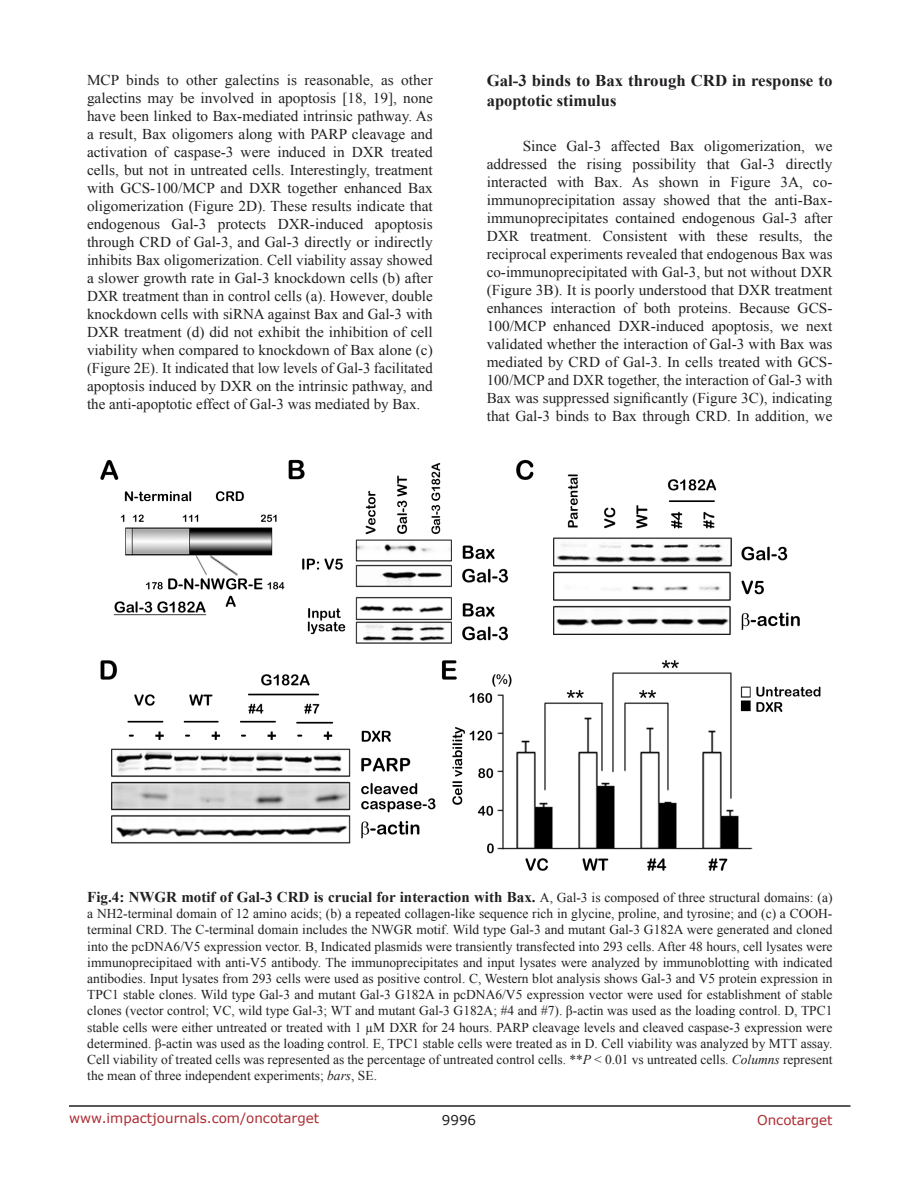
<style>
.page{position:relative;width:918px;height:1188px;background:#fff}
.page>*{position:absolute;margin:0;border:0;box-sizing:border-box;transform-origin:0 0}
.SubHeading{font:700 16.5px/19.8px "Times New Roman";color:#221f22}
.BodyText{font:15px/18px "Times New Roman";color:#221f22;text-align:justify}
.FigureText{font:700 15px "Times New Roman";color:#221f22}
.FigureText-2{font:13.5px/16.2px "Times New Roman";color:#221f22;text-align:justify}
.t1{font:13.5px "Verdana";color:#ac2b31}
.t2{font:13.5px "Verdana";color:#221f22}
.s1{font-weight:400;font-size:13.5px}
.s2{font-style:italic}
</style>
<div class="page">
<hr style="left:69px;top:1105px;width:781px;height:2px;background:#231f20">
<img style="left:100px;top:459px;width:721px;height:412px">
<p class="BodyText" style="left:87px;top:71px;width:347px">MCP binds to other galectins is reasonable, as other galectins may be involved in apoptosis [18, 19], none have been linked to Bax-mediated intrinsic pathway. As a result, Bax oligomers along with PARP cleavage and activation of caspase-3 were induced in DXR treated cells, but not in untreated cells. Interestingly, treatment with GCS-100/MCP and DXR together enhanced Bax oligomerization (Figure 2D). These results indicate that endogenous Gal-3 protects DXR-induced apoptosis through CRD of Gal-3, and Gal-3 directly or indirectly inhibits Bax oligomerization. Cell viability assay showed a slower growth rate in Gal-3 knockdown cells (b) after DXR treatment than in control cells (a). However, double knockdown cells with siRNA against Bax and Gal-3 with DXR treatment (d) did not exhibit the inhibition of cell viability when compared to knockdown of Bax alone (c) (Figure 2E). It indicated that low levels of Gal-3 facilitated apoptosis induced by DXR on the intrinsic pathway, and the anti-apoptotic effect of Gal-3 was mediated by Bax.</p>
<p class="SubHeading" style="left:487px;top:70px;width:347px">Gal-3 binds to Bax through CRD in response to apoptotic stimulus</p>
<p class="BodyText" style="left:487px;top:137px;width:347px;text-indent:36px">Since Gal-3 affected Bax oligomerization, we addressed the rising possibility that Gal-3 directly interacted with Bax. As shown in Figure 3A, co&shy;immunoprecipitation assay showed that the anti-Bax&shy;immunoprecipitates contained endogenous Gal-3 after DXR treatment. Consistent with these results, the reciprocal experiments revealed that endogenous Bax was co-immunoprecipitated with Gal-3, but not without DXR (Figure 3B). It is poorly understood that DXR treatment enhances interaction of both proteins. Because GCS-100/MCP enhanced DXR-induced apoptosis, we next validated whether the interaction of Gal-3 with Bax was mediated by CRD of Gal-3. In cells treated with GCS-100/MCP and DXR together, the interaction of Gal-3 with Bax was suppressed significantly (Figure 3C), indicating that Gal-3 binds to Bax through CRD. In addition, we</p>
<p class="FigureText" style="left:87px;top:887px;width:747px">Fig.4: NWGR motif of Gal-3 CRD is crucial for interaction with Bax. <span class="s1">A, Gal-3 is composed of three structural domains: (a)</span></p>
<p class="FigureText-2" style="left:87px;top:905px;width:747px">a NH2-terminal domain of 12 amino acids; (b) a repeated collagen-like sequence rich in glycine, proline, and tyrosine; and (c) a COOH&shy;terminal CRD. The C-terminal domain includes the NWGR motif. Wild type Gal-3 and mutant Gal-3 G182A were generated and cloned into the pcDNA6/V5 expression vector. B, Indicated plasmids were transiently transfected into 293 cells. After 48 hours, cell lysates were immunoprecipitaed with anti-V5 antibody. The immunoprecipitates and input lysates were analyzed by immunoblotting with indicated antibodies. Input lysates from 293 cells were used as positive control. C, Western blot analysis shows Gal-3 and V5 protein expression in TPC1 stable clones. Wild type Gal-3 and mutant Gal-3 G182A in pcDNA6/V5 expression vector were used for establishment of stable clones (vector control; VC, wild type Gal-3; WT and mutant Gal-3 G182A; #4 and #7). β-actin was used as the loading control. D, TPC1 stable cells were either untreated or treated with 1 µM DXR for 24 hours. PARP cleavage levels and cleaved caspase-3 expression were determined. β-actin was used as the loading control. E, TPC1 stable cells were treated as in D. Cell viability was analyzed by MTT assay.<br>Cell viability of treated cells was represented as the percentage of untreated control cells. **<span class="s2">P</span> &lt; 0.01 vs untreated cells. <span class="s2">Columns</span> represent the mean of three independent experiments; <span class="s2">bars</span>, SE.</p>
<p class="t1" style="left:69px;top:1109px;width:252px">www.impactjournals.com/oncotarget</p>
<p class="t2" style="left:442px;top:1111px;width:36px">9996</p>
<p class="t1" style="left:757px;top:1111px;width:77px">Oncotarget</p>
</div>
